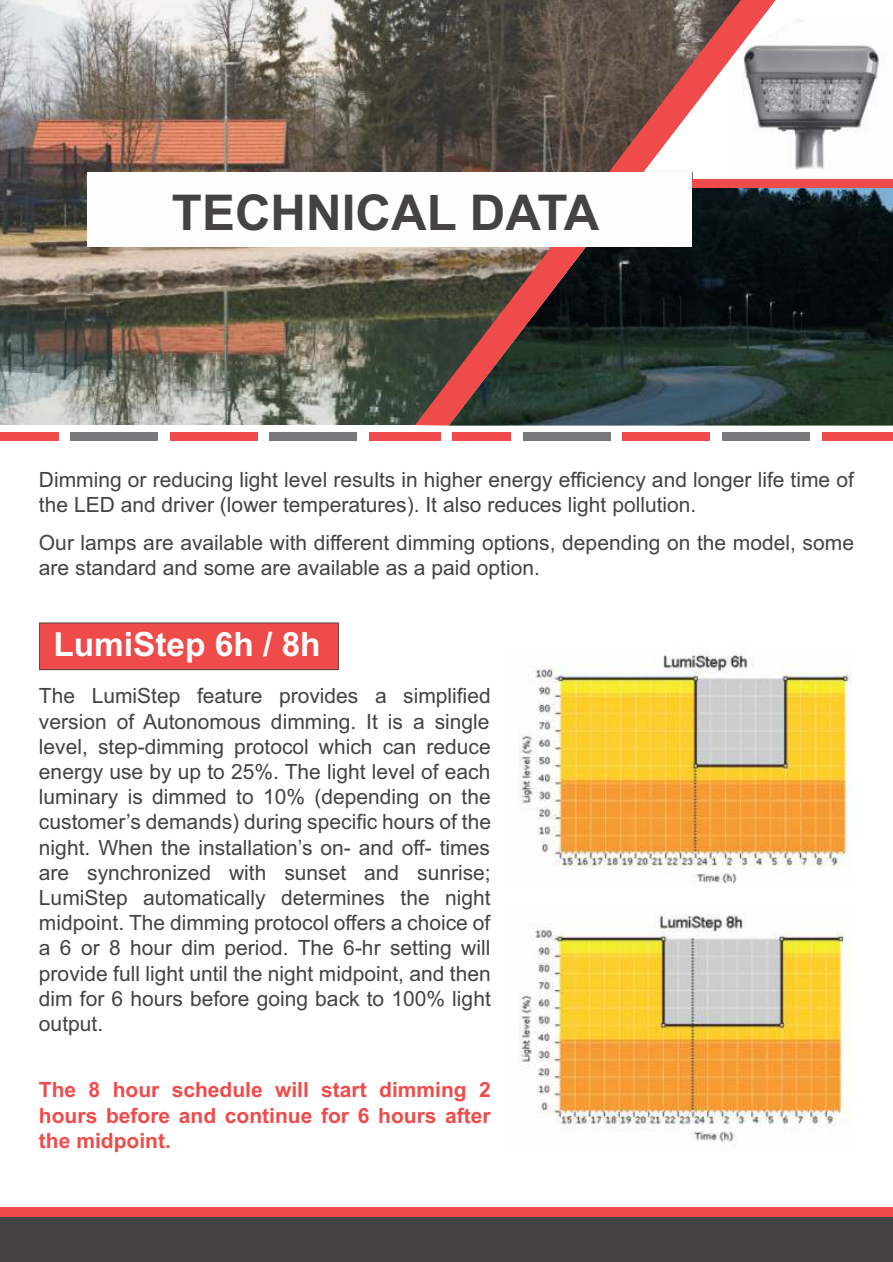
<style>
.page{position:relative;width:893px;height:1262px;background:#fff}
.page>*{position:absolute;margin:0;border:0;box-sizing:border-box;transform-origin:0 0}
.t1{font:700 49.35px "Arial";color:#444243}
.t2{font:700 33.45px "Arial";color:#fefefe}
.t3{font:21px/25.2px "Arial";color:#444243}
.t4{font:700 21px/25.2px "Arial";color:#ef4b4b;text-align:justify}
</style>
<div class="page">
<div style="left:0;top:432px;width:58px;height:8px;background:#ef4b4b"></div>
<div style="left:70px;top:432px;width:88px;height:8px;background:#77797b"></div>
<div style="left:170px;top:432px;width:88px;height:8px;background:#ef4b4b"></div>
<div style="left:369px;top:432px;width:72px;height:8px;background:#ef4b4b"></div>
<div style="left:269px;top:432px;width:88px;height:8px;background:#77797b"></div>
<div style="left:452px;top:432px;width:59px;height:8px;background:#ef4b4b"></div>
<div style="left:523px;top:432px;width:87px;height:8px;background:#77797b"></div>
<div style="left:622px;top:432px;width:88px;height:8px;background:#ef4b4b"></div>
<div style="left:821px;top:432px;width:72px;height:8px;background:#ef4b4b"></div>
<div style="left:722px;top:432px;width:87px;height:8px;background:#77797b"></div>
<svg style="left:39px;top:622px;width:300px;height:48px;background:#e74c4c"></svg>
<img style="left:519px;top:654px;width:332px;height:230px">
<img style="left:519px;top:914px;width:332px;height:229px">
<div style="left:0;top:1216px;width:893px;height:46px;background:#444243"></div>
<div style="left:0;top:1207px;width:893px;height:9px;background:#ef4b4b"></div>
<img style="left:776px;top:187px;width:117px;height:238px">
<img style="left:0;top:0;width:415px;height:425px">
<svg style="left:415px;top:0;width:361px;height:425px;background:#534743"></svg>
<div style="left:690px;top:179px;width:203px;height:8px;background:#ef4b4b"></div>
<div style="left:88px;top:173px;width:604px;height:74px;background:#fefefe"></div>
<img style="left:733px;top:16px;width:151px;height:157px">
<h1 class="t1" style="left:172px;top:194px;width:429px">TECHNICAL DATA</h1>
<p class="t3" style="left:39px;top:469px;width:816px">Dimming or reducing light level results in higher energy efficiency and longer life time of the LED and driver (lower temperatures). It also reduces light pollution.</p>
<p class="t3" style="left:39px;top:532px;width:816px">Our lamps are available with different dimming options, depending on the model, some are standard and some are available as a paid option.</p>
<h2 class="t2" style="left:53px;top:631px;width:269px">LumiStep 6h / 8h</h2>
<p class="t3" style="left:39px;top:685px;width:453px;text-align:justify">The LumiStep feature provides a simplified version of Autonomous dimming. It is a single level, step-dimming protocol which can reduce energy use by up to 25%. The light level of each luminary is dimmed to 10% (depending on the customer’s demands) during specific hours of the night. When the installation’s on- and off- times are synchronized with sunset and sunrise; LumiStep automatically determines the night midpoint. The dimming protocol offers a choice of a 6 or 8 hour dim period. The 6-hr setting will provide full light until the night midpoint, and then dim for 6 hours before going back to 100% light output.</p>
<p class="t4" style="left:39px;top:1079px;width:453px">The 8 hour schedule will start dimming 2 hours before and continue for 6 hours after the midpoint.</p>
</div>
